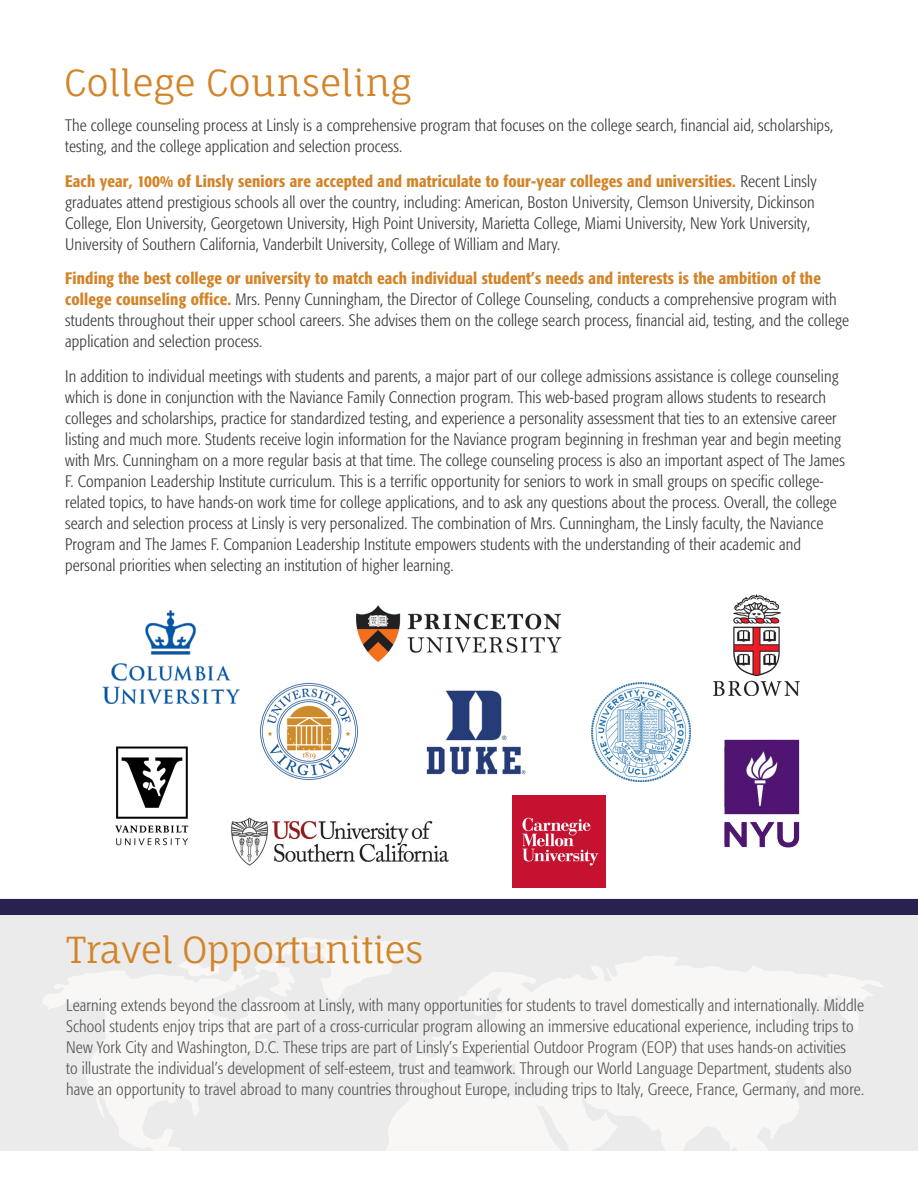
<style>
.page{position:relative;width:918px;height:1188px;background:#fff}
.page>*{position:absolute;margin:0;border:0;box-sizing:border-box;transform-origin:0 0}
.t1{font:36px "Fauna One";letter-spacing:-.02em;color:#d38429}
.t2{font:36px "Fauna One";color:#d38429}
.t3{font:300 condensed 16.5px/21px "Formata";letter-spacing:.01em;color:#393939}
.t4{font:300 condensed 16.5px/21px "Formata";letter-spacing:.01em;color:#555}
.s1{font-weight:500;color:#d38429}
</style>
<div class="page">
<div style="left:0;top:898px;width:918px;height:253px;background:#ebebeb"></div>
<svg style="left:386px;top:956px;width:497px;height:195px;fill:#f8f7f6"></svg>
<svg style="left:43px;top:969px;width:251px;height:182px"></svg>
<svg style="left:254px;top:937px;width:165px;height:66px"></svg>
<svg style="left:177px;top:961px;width:44px;height:16px"></svg>
<img style="left:724px;top:739px;width:76px;height:109px">
<img style="left:103px;top:611px;width:137px;height:93px">
<img style="left:357px;top:605px;width:204px;height:56px">
<img style="left:713px;top:595px;width:87px;height:101px">
<img style="left:426px;top:690px;width:100px;height:85px">
<img style="left:260px;top:683px;width:98px;height:97px">
<img style="left:591px;top:682px;width:100px;height:99px">
<img style="left:115px;top:746px;width:74px;height:100px">
<img style="left:513px;top:795px;width:92px;height:93px">
<img style="left:231px;top:817px;width:218px;height:49px">
<div style="left:0;top:900px;width:918px;height:15px;background:#2a224e"></div>
<h1 class="t2" style="left:64px;top:61px;width:349px">College Counseling</h1>
<p class="t3" style="left:65px;top:115px;width:769px">The college counseling process at Linsly is a comprehensive program that focuses on the college search, financial aid, scholarships, testing, and the college application and selection process.</p>
<p class="t3" style="left:65px;top:171px;width:753px"><span class="s1">Each year, 100% of Linsly seniors are accepted and matriculate to four-year colleges and universities.</span> Recent Linsly graduates attend prestigious schools all over the country, including: American, Boston University, Clemson University, Dickinson College, Elon University, Georgetown University, High Point University, Marietta College, Miami University, New York University, University of Southern California, Vanderbilt University, College of William and Mary.</p>
<p class="t3" style="left:65px;top:268px;width:785px"><span class="s1">Finding the best college or university to match each individual student’s needs and interests is the ambition of the college counseling office.</span> Mrs. Penny Cunningham, the Director of College Counseling, conducts a comprehensive program with students throughout their upper school careers. She advises them on the college search process, financial aid, testing, and the college application and selection process.</p>
<p class="t3" style="left:65px;top:366px;width:781px">In addition to individual meetings with students and parents, a major part of our college admissions assistance is college counseling which is done in conjunction with the Naviance Family Connection program. This web-based program allows students to research colleges and scholarships, practice for standardized testing, and experience a personality assessment that ties to an extensive career listing and much more. Students receive login information for the Naviance program beginning in freshman year and begin meeting with Mrs. Cunningham on a more regular basis at that time. The college counseling process is also an important aspect of The James F. Companion Leadership Institute curriculum. This is a terrific opportunity for seniors to work in small groups on specific college&shy;related topics, to have hands-on work time for college applications, and to ask any questions about the process. Overall, the college search and selection process at Linsly is very personalized. The combination of Mrs. Cunningham, the Linsly faculty, the Naviance Program and The James F. Companion Leadership Institute empowers students with the understanding of their academic and personal priorities when selecting an institution of higher learning.</p>
<h1 class="t1" style="left:66px;top:927px;width:359px">Travel Opportunities</h1>
<p class="t4" style="left:66px;top:994px;width:799px">Learning extends beyond the classroom at Linsly, with many opportunities for students to travel domestically and internationally. Middle School students enjoy trips that are part of a cross-curricular program allowing an immersive educational experience, including trips to New York City and Washington, D.C. These trips are part of Linsly’s Experiential Outdoor Program (EOP) that uses hands-on activities<br>to illustrate the individual’s development of self-esteem, trust and teamwork. Through our World Language Department, students also have an opportunity to travel abroad to many countries throughout Europe, including trips to Italy, Greece, France, Germany, and more.</p>
</div>
